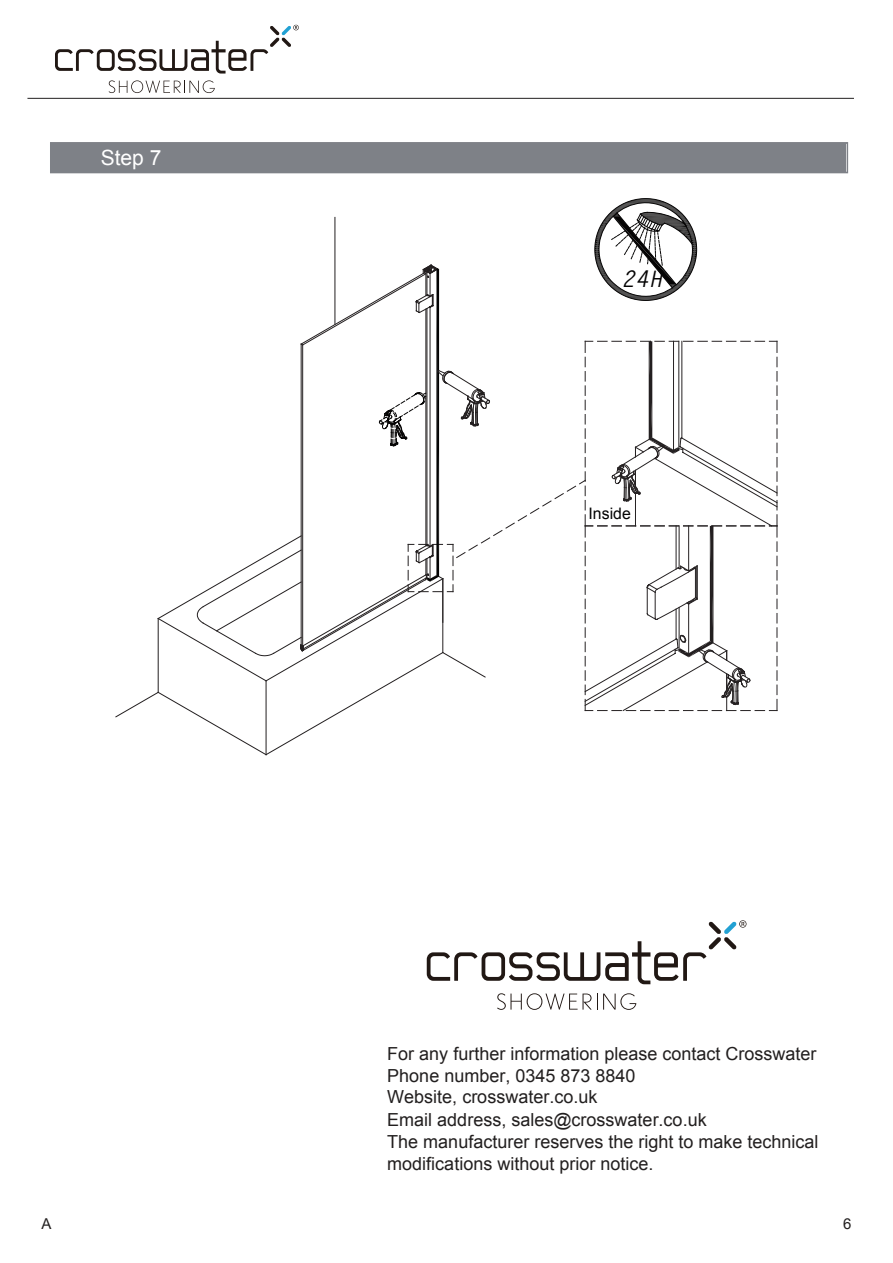
<style>
.page{position:relative;width:893px;height:1263px;background:#fff}
.page>*{position:absolute;margin:0;border:0;box-sizing:border-box;transform-origin:0 0}
.t1{font:italic 700 22.8px "Letter Gothic";color:#050404}
.t2{font:21px "Arial";color:#fff}
.t3{font:18px/22.2px "Arial";color:#221f1f}
.t4{font:15.9px "Arial";color:#030303}
.t5{font:15px "Arial";color:#221f1f}
</style>
<div class="page">
<svg style="left:427px;top:920px;width:319px;height:64px"></svg>
<svg style="left:497px;top:993px;width:95px;height:17px"></svg>
<svg style="left:603px;top:993px;width:33px;height:17px"></svg>
<svg style="left:55px;top:25px;width:244px;height:49px"></svg>
<svg style="left:109px;top:80px;width:106px;height:13px"></svg>
<div style="left:51px;top:143px;width:795px;height:30px;background:#7e8187"></div>
<div style="left:50px;top:142px;width:798px;height:31px;border:2px solid #7e8187"></div>
<hr style="left:27px;top:98px;width:827px;height:1px;background:#221f1f">
<svg style="left:115px;top:198px;width:663px;height:557px"></svg>
<p class="t2" style="left:101px;top:144px;width:62px">Step 7</p>
<p class="t1" style="left:622px;top:265px;width:42px">24H</p>
<p class="t4" style="left:588px;top:503px;width:44px">Inside</p>
<p class="t3" style="left:387px;top:1042px;width:433px">For any further information please contact Crosswater Phone number, 0345 873 8840<br>Website, crosswater.co.uk<br>Email address, sales@crosswater.co.uk<br>The manufacturer reserves the right to make technical modifications without prior notice.</p>
<p class="t5" style="left:42px;top:1214px;width:12px">A</p>
<p class="t5" style="left:843px;top:1214px;width:10px">6</p>
</div>
